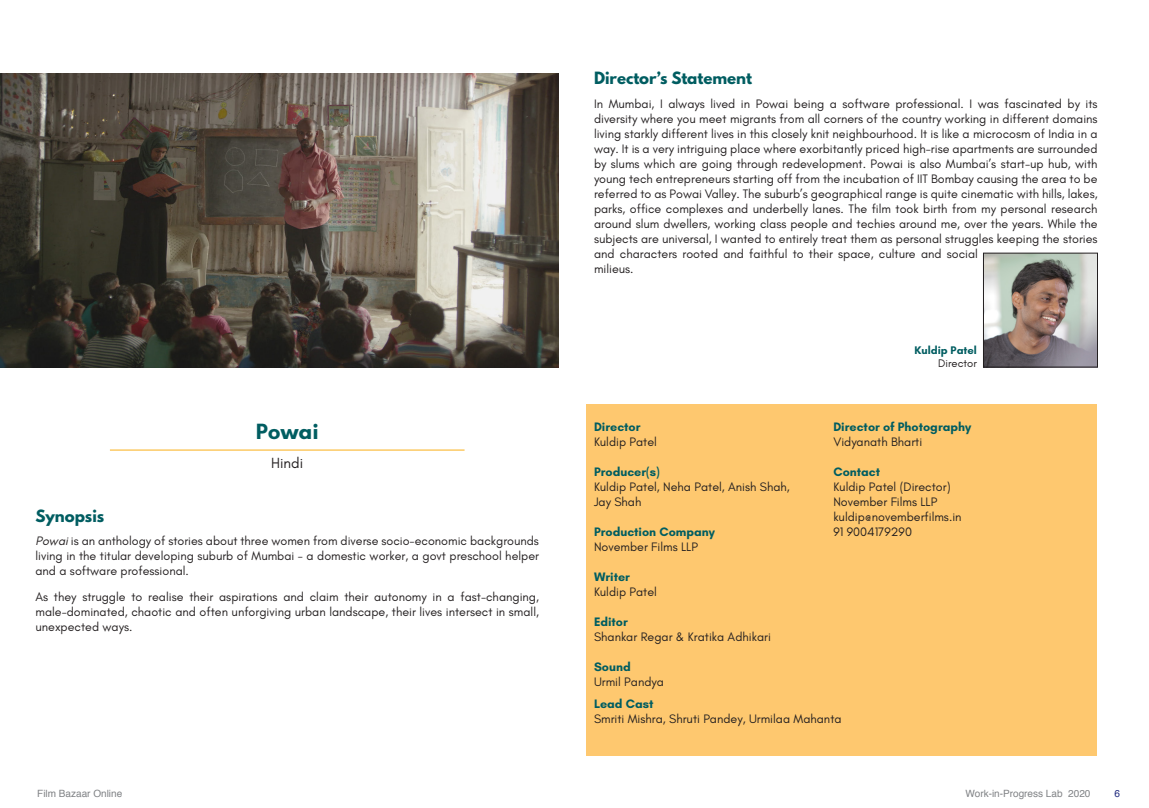
<style>
.page{position:relative;width:1149px;height:808px;background:#fff}
.page>*{position:absolute;margin:0;border:0;box-sizing:border-box;transform-origin:0 0}
.t1{font:700 22.5px "Glacial Indifference";color:#005d61}
.t2{font:700 15px "League Spartan";color:#005d61}
.t3{font:15px "Glacial Indifference";color:#231f20}
.t4{font:12.5px/15px "Glacial Indifference";color:#231f20}
.t5{font:700 12.5px "Glacial Indifference";color:#005d61}
.t6{font:700 11.25px "Glacial Indifference";color:#005d61}
.t7{font:11.25px "Glacial Indifference";color:#231f20}
.t8{font:10px "Helvetica";color:#808285}
.t9{font:10px "Helvetica";color:#202a7e}
.s1{font-style:italic}
</style>
<div class="page">
<div style="left:586px;top:405px;width:510px;height:351px;background:#fec86f"></div>
<img style="left:985px;top:255px;width:110px;height:110px">
<div style="left:983px;top:253px;width:114px;height:114px;border:1px solid #231f20"></div>
<img style="left:0;top:73px;width:558px;height:294px">
<hr style="left:110px;top:450px;width:354px;height:1px;background:#faaf18">
<p class="t2" style="left:594px;top:66px;width:159px">Director’s Statement</p>
<p class="t4" style="left:594px;top:96px;width:505px">In Mumbai, I always lived in Powai being a software professional. I was fascinated by its diversity where you meet migrants from all corners of the country working in different domains living starkly different lives in this closely knit neighbourhood. It is like a microcosm of India in a way. It is a very intriguing place where exorbitantly priced high-rise apartments are surrounded by slums which are going through redevelopment. Powai is also Mumbai’s start-up hub, with young tech entrepreneurs starting off from the incubation of IIT Bombay causing the area to be referred to as Powai Valley. The suburb’s geographical range is quite cinematic with hills, lakes, parks, office complexes and underbelly lanes. The film took birth from my personal research around slum dwellers, working class people and techies around me, over the years. While the subjects are universal, I wanted to entirely treat them as personal struggles keeping the stories and characters rooted and faithful to their space, culture and social<br>milieus.</p>
<h1 class="t1" style="left:256px;top:417px;width:64px">Powai</h1>
<p class="t2" style="left:35px;top:504px;width:70px">Synopsis</p>
<p class="t3" style="left:271px;top:455px;width:34px">Hindi</p>
<p class="t4" style="left:35px;top:534px;width:505px;text-align:justify"><span class="s1">Powai</span> is an anthology of stories about three women from diverse socio-economic backgrounds living in the titular developing suburb of Mumbai - a domestic worker, a govt preschool helper and a software professional.</p>
<p class="t4" style="left:35px;top:589px;width:505px;text-align:justify">As they struggle to realise their aspirations and claim their autonomy in a fast-changing, male-dominated, chaotic and often unforgiving urban landscape, their lives intersect in small, unexpected ways.</p>
<p class="t5" style="left:594px;top:419px;width:48px">Director</p>
<p class="t4" style="left:594px;top:435px;width:64px">Kuldip Patel</p>
<p class="t5" style="left:594px;top:464px;width:67px">Producer(s)</p>
<p class="t4" style="left:594px;top:480px;width:197px">Kuldip Patel, Neha Patel, Anish Shah,<br>Jay Shah</p>
<p class="t5" style="left:594px;top:524px;width:122px">Production Company</p>
<p class="t4" style="left:594px;top:540px;width:105px">November Films LLP</p>
<p class="t5" style="left:594px;top:569px;width:37px">Writer</p>
<p class="t4" style="left:594px;top:585px;width:64px">Kuldip Patel</p>
<p class="t5" style="left:594px;top:614px;width:35px">Editor</p>
<p class="t4" style="left:594px;top:630px;width:178px">Shankar Regar &amp; Kratika Adhikari</p>
<p class="t5" style="left:594px;top:659px;width:38px">Sound</p>
<p class="t4" style="left:594px;top:675px;width:71px">Urmil Pandya</p>
<p class="t6" style="left:914px;top:343px;width:64px">Kuldip Patel</p>
<p class="t7" style="left:937px;top:357px;width:40px">Director</p>
<p class="t5" style="left:833px;top:419px;width:139px">Director of Photography</p>
<p class="t4" style="left:833px;top:435px;width:90px">Vidyanath Bharti</p>
<p class="t5" style="left:833px;top:464px;width:48px">Contact</p>
<p class="t4" style="left:833px;top:480px;width:130px">Kuldip Patel (Director)<br>November Films LLP kuldip@novemberfilms.in<br>91 9004179290</p>
<p class="t5" style="left:594px;top:695px;width:61px">Lead Cast</p>
<p class="t4" style="left:594px;top:711px;width:249px">Smriti Mishra, Shruti Pandey, Urmilaa Mahanta</p>
<p class="t8" style="left:37px;top:785px;width:87px">Film Bazaar Online</p>
<p class="t8" style="left:965px;top:785px;width:126px">Work-in-Progress Lab 2020</p>
<p class="t9" style="left:1114px;top:785px;width:7px">6</p>
</div>
